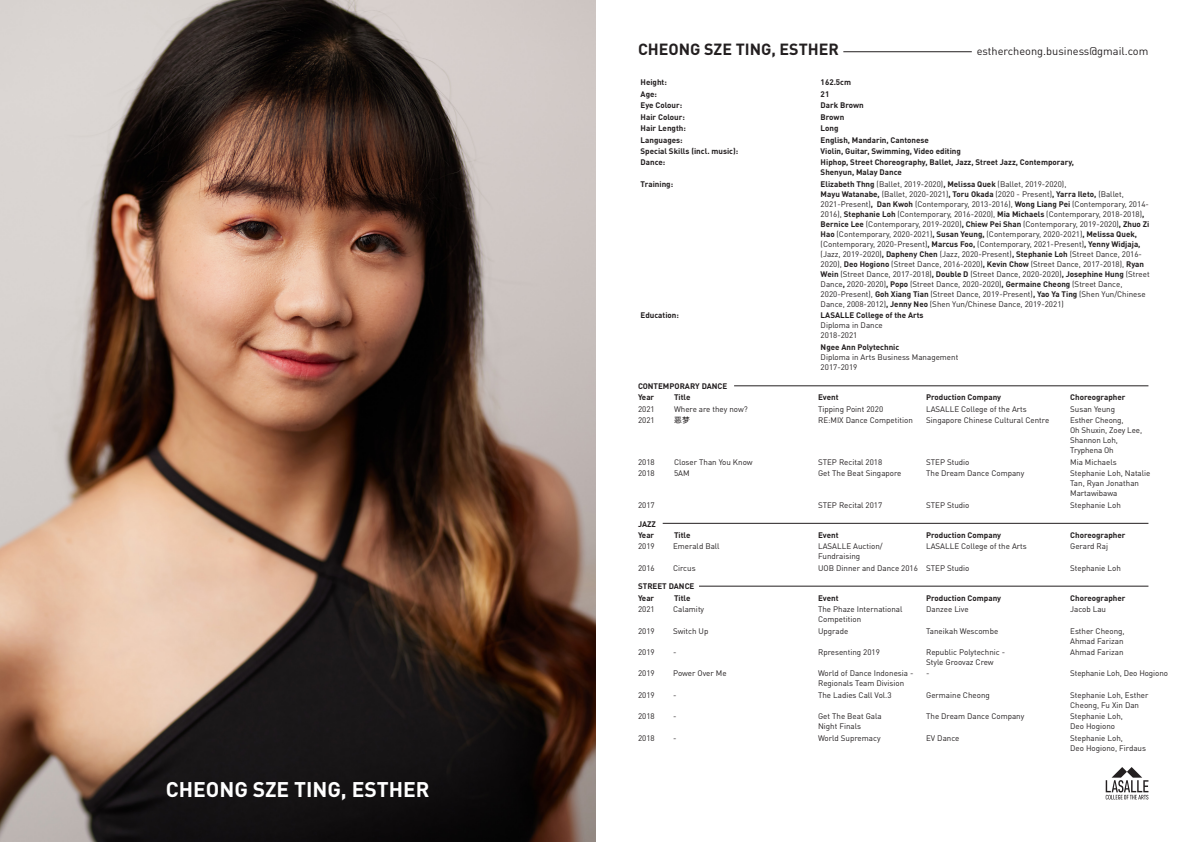
<style>
.page{position:relative;width:1191px;height:842px;background:#fff}
.page>*{position:absolute;margin:0;border:0;box-sizing:border-box;transform-origin:0 0}
.t1{font:700 21px "DINOT";color:#fff}
.t2{font:700 16px "DINOT";color:#231f20}
.t3{font:11px "DINOT";color:#231f20}
.t4{font:8px/10px "DINOT";color:#231f20}
.t5{font:700 8px/11.4px "DINOT";color:#231f20}
.t6{font:8px "Arial Unicode MS";color:#231f20}
.s1{font-weight:700}
</style>
<div class="page">
<img style="left:0;top:0;width:595px;height:842px">
<hr style="left:843px;top:51px;width:128px;height:1px;background:#231f20">
<hr style="left:734px;top:386px;width:414px;height:1px;background:#231f20">
<hr style="left:662px;top:523px;width:486px;height:1px;background:#231f20">
<hr style="left:699px;top:586px;width:449px;height:1px;background:#231f20">
<svg style="left:1105px;top:767px;width:43px;height:32px"></svg>
<h1 class="t1" style="left:166px;top:775px;width:265px">CHEONG SZE TING, ESTHER</h1>
<h2 class="t2" style="left:638px;top:38px;width:202px">CHEONG SZE TING, ESTHER</h2>
<h3 class="t3" style="left:976px;top:43px;width:173px">esthercheong.business@gmail.com</h3>
<p class="t5" style="left:640px;top:77px;width:28px">Height:</p>
<p class="t5" style="left:820px;top:77px;width:32px">162.5cm</p>
<p class="t5" style="left:640px;top:88px;width:18px">Age:</p>
<p class="t5" style="left:820px;top:88px;width:10px">21</p>
<p class="t5" style="left:640px;top:99px;width:43px">Eye Colour:</p>
<p class="t5" style="left:820px;top:99px;width:45px">Dark Brown</p>
<p class="t5" style="left:640px;top:111px;width:46px">Hair Colour:</p>
<p class="t5" style="left:820px;top:111px;width:25px">Brown</p>
<p class="t5" style="left:640px;top:122px;width:47px">Hair Length:</p>
<p class="t5" style="left:820px;top:122px;width:19px">Long</p>
<p class="t5" style="left:640px;top:134px;width:44px">Languages:</p>
<p class="t5" style="left:820px;top:134px;width:110px">English, Mandarin, Cantonese</p>
<p class="t5" style="left:640px;top:145px;width:99px">Special Skills (incl. music):</p>
<p class="t5" style="left:820px;top:145px;width:142px">Violin, Guitar, Swimming, Video editing</p>
<p class="t5" style="left:640px;top:156px;width:26px">Dance:</p>
<p class="t5" style="left:820px;top:157px;width:255px;line-height:10px">Hiphop, Street Choreography, Ballet, Jazz, Street Jazz, Contemporary,<br>Shenyun, Malay Dance</p>
<p class="t5" style="left:640px;top:178px;width:34px">Training:</p>
<p class="t4" style="left:820px;top:179px;width:330px"><span class="s1">Elizabeth Thng</span> (Ballet, 2019-2020)<span class="s1">, Melissa Quek</span> (Ballet, 2019-2020),<br><span class="s1">Mayu Watanabe,</span> (Ballet, 2020-2021)<span class="s1">, Toru Okada</span> (2020 - Present)<span class="s1">, Yarra Ileto,</span> (Ballet, 2021-Present)<span class="s1">, Dan Kwoh</span> (Contemporary, 2013-2016), <span class="s1">Wong Liang Pei</span> (Contemporary, 2014- 2016), <span class="s1">Stephanie Loh</span> (Contemporary, 2016-2020), <span class="s1">Mia Michaels</span> (Contemporary, 2018-2018)<span class="s1">, Bernice Lee</span> (Contemporary, 2019-2020)<span class="s1">, Chiew Pei Shan</span> (Contemporary, 2019-2020)<span class="s1">, Zhuo Zi Hao</span> (Contemporary, 2020-2021)<span class="s1">, Susan Yeung,</span> (Contemporary, 2020-2021)<span class="s1">, Melissa Quek, </span>(Contemporary, 2020-Present)<span class="s1">, Marcus Foo,</span> (Contemporary, 2021-Present)<span class="s1">, Yenny Widjaja, </span>(Jazz, 2019-2020)<span class="s1">, Dapheny Chen</span> (Jazz, 2020-Present)<span class="s1">, Stephanie Loh</span> (Street Dance, 2016- 2020), <span class="s1">Deo Hogiono</span> (Street Dance, 2016-2020)<span class="s1">, Kevin Chow</span> (Street Dance, 2017-2018), <span class="s1">Ryan Wein</span> (Street Dance, 2017-2018)<span class="s1">, Double D</span> (Street Dance, 2020-2020)<span class="s1">, Josephine Hung</span> (Street Dance<span class="s1">,</span> 2020-2020)<span class="s1">, Popo</span> (Street Dance, 2020-2020)<span class="s1">, Germaine Cheong</span> (Street Dance, 2020-Present), <span class="s1">Goh Xiang Tian</span> (Street Dance, 2019-Present)<span class="s1">, Yao Ya Ting</span> (Shen Yun/Chinese Dance, 2008-2012)<span class="s1">, Jenny Neo</span> (Shen Yun/Chinese Dance, 2019-2021)</p>
<p class="t5" style="left:640px;top:309px;width:40px">Education:</p>
<p class="t5" style="left:820px;top:309px;width:104px">LASALLE College of the Arts</p>
<p class="t4" style="left:820px;top:320px;width:64px">Diploma in Dance<br>2018-2021</p>
<p class="t5" style="left:820px;top:341px;width:80px">Ngee Ann Polytechnic</p>
<p class="t4" style="left:820px;top:351px;width:139px">Diploma in Arts Business Management<br>2017-2019</p>
<p class="t5" style="left:638px;top:380px;width:91px">CONTEMPORARY DANCE<br>Year</p>
<p class="t5" style="left:674px;top:391px;width:18px">Title</p>
<p class="t5" style="left:818px;top:391px;width:22px">Event</p>
<p class="t5" style="left:926px;top:391px;width:77px">Production Company</p>
<p class="t5" style="left:1070px;top:391px;width:57px">Choreographer</p>
<p class="t4" style="left:638px;top:404px;width:18px">2021</p>
<p class="t4" style="left:674px;top:404px;width:75px">Where are they now?</p>
<p class="t4" style="left:818px;top:404px;width:67px">Tipping Point 2020</p>
<p class="t4" style="left:926px;top:404px;width:102px">LASALLE College of the Arts</p>
<p class="t4" style="left:1070px;top:404px;width:46px">Susan Yeung</p>
<p class="t4" style="left:638px;top:415px;width:18px">2021</p>
<p class="t6" style="left:674px;top:415px;width:17px">恶梦</p>
<p class="t4" style="left:818px;top:415px;width:96px">RE:MIX Dance Competition</p>
<p class="t4" style="left:926px;top:415px;width:125px">Singapore Chinese Cultural Centre</p>
<p class="t4" style="left:1070px;top:415px;width:73px">Esther Cheong,<br>Oh Shuxin, Zoey Lee,<br>Shannon Loh,<br>Tryphena Oh</p>
<p class="t4" style="left:638px;top:456px;width:18px">2018</p>
<p class="t4" style="left:674px;top:456px;width:80px">Closer Than You Know</p>
<p class="t4" style="left:818px;top:456px;width:66px">STEP Recital 2018</p>
<p class="t4" style="left:926px;top:456px;width:45px">STEP Studio</p>
<p class="t4" style="left:1070px;top:456px;width:48px">Mia Michaels</p>
<p class="t4" style="left:638px;top:468px;width:18px">2018</p>
<p class="t4" style="left:674px;top:468px;width:17px">5AM</p>
<p class="t4" style="left:818px;top:468px;width:85px">Get The Beat Singapore</p>
<p class="t4" style="left:926px;top:468px;width:100px">The Dream Dance Company</p>
<p class="t4" style="left:1070px;top:468px;width:82px">Stephanie Loh, Natalie<br>Tan, Ryan Jonathan<br>Martawibawa</p>
<p class="t4" style="left:638px;top:499px;width:18px">2017</p>
<p class="t4" style="left:818px;top:499px;width:66px">STEP Recital 2017</p>
<p class="t4" style="left:926px;top:499px;width:45px">STEP Studio</p>
<p class="t4" style="left:1070px;top:499px;width:52px">Stephanie Loh</p>
<p class="t5" style="left:638px;top:518px;width:19px">JAZZ<br>Year</p>
<p class="t5" style="left:674px;top:529px;width:18px">Title</p>
<p class="t5" style="left:818px;top:529px;width:22px">Event</p>
<p class="t5" style="left:926px;top:529px;width:77px">Production Company</p>
<p class="t5" style="left:1070px;top:529px;width:57px">Choreographer</p>
<p class="t4" style="left:638px;top:541px;width:18px">2019</p>
<p class="t4" style="left:673px;top:541px;width:48px">Emerald Ball</p>
<p class="t4" style="left:818px;top:541px;width:66px">LASALLE Auction/</p>
<p class="t4" style="left:926px;top:541px;width:102px">LASALLE College of the Arts</p>
<p class="t4" style="left:1070px;top:541px;width:39px">Gerard Raj</p>
<p class="t4" style="left:818px;top:551px;width:44px">Fundraising</p>
<p class="t4" style="left:638px;top:562px;width:18px">2016</p>
<p class="t4" style="left:673px;top:562px;width:24px">Circus</p>
<p class="t4" style="left:818px;top:562px;width:153px">UOB Dinner and Dance 2016 STEP Studio</p>
<p class="t4" style="left:1070px;top:562px;width:52px">Stephanie Loh</p>
<p class="t5" style="left:638px;top:580px;width:58px">STREET DANCE<br>Year</p>
<p class="t5" style="left:674px;top:592px;width:18px">Title</p>
<p class="t5" style="left:818px;top:592px;width:22px">Event</p>
<p class="t5" style="left:926px;top:592px;width:77px">Production Company</p>
<p class="t5" style="left:1070px;top:592px;width:57px">Choreographer</p>
<p class="t4" style="left:638px;top:604px;width:18px">2021</p>
<p class="t4" style="left:673px;top:604px;width:33px">Calamity</p>
<p class="t4" style="left:818px;top:604px;width:86px">The Phaze International</p>
<p class="t4" style="left:926px;top:604px;width:44px">Danzee Live</p>
<p class="t4" style="left:1070px;top:604px;width:37px">Jacob Lau</p>
<p class="t4" style="left:818px;top:614px;width:45px">Competition</p>
<p class="t4" style="left:638px;top:625px;width:18px">2019</p>
<p class="t4" style="left:673px;top:625px;width:37px">Switch Up</p>
<p class="t4" style="left:818px;top:625px;width:32px">Upgrade</p>
<p class="t4" style="left:926px;top:625px;width:74px">Taneikah Wescombe</p>
<p class="t4" style="left:1070px;top:625px;width:56px">Esther Cheong,<br>Ahmad Farizan</p>
<p class="t4" style="left:638px;top:647px;width:18px">2019</p>
<p class="t4" style="left:673px;top:647px;width:5px">-</p>
<p class="t4" style="left:818px;top:647px;width:63px">Rpresenting 2019</p>
<p class="t4" style="left:926px;top:647px;width:81px">Republic Polytechnic -</p>
<p class="t4" style="left:1070px;top:647px;width:55px">Ahmad Farizan</p>
<p class="t4" style="left:926px;top:657px;width:69px">Style Groovaz Crew</p>
<p class="t4" style="left:638px;top:668px;width:18px">2019</p>
<p class="t4" style="left:673px;top:668px;width:55px">Power Over Me</p>
<p class="t4" style="left:818px;top:668px;width:97px">World of Dance Indonesia -</p>
<p class="t4" style="left:926px;top:668px;width:5px">-</p>
<p class="t4" style="left:1070px;top:668px;width:99px">Stephanie Loh, Deo Hogiono</p>
<p class="t4" style="left:818px;top:678px;width:88px">Regionals Team Division</p>
<p class="t4" style="left:638px;top:690px;width:18px">2019</p>
<p class="t4" style="left:673px;top:690px;width:5px">-</p>
<p class="t4" style="left:818px;top:690px;width:75px">The Ladies Call Vol.3</p>
<p class="t4" style="left:926px;top:690px;width:65px">Germaine Cheong</p>
<p class="t4" style="left:1070px;top:690px;width:80px">Stephanie Loh, Esther<br>Cheong, Fu Xin Dan</p>
<p class="t4" style="left:638px;top:711px;width:18px">2018</p>
<p class="t4" style="left:673px;top:711px;width:5px">-</p>
<p class="t4" style="left:818px;top:711px;width:65px">Get The Beat Gala</p>
<p class="t4" style="left:926px;top:711px;width:100px">The Dream Dance Company</p>
<p class="t4" style="left:1070px;top:711px;width:54px">Stephanie Loh,</p>
<p class="t4" style="left:818px;top:721px;width:45px">Night Finals</p>
<p class="t4" style="left:1070px;top:721px;width:47px">Deo Hogiono</p>
<p class="t4" style="left:638px;top:732px;width:18px">2018</p>
<p class="t4" style="left:673px;top:732px;width:5px">-</p>
<p class="t4" style="left:818px;top:732px;width:64px">World Supremacy</p>
<p class="t4" style="left:926px;top:732px;width:35px">EV Dance</p>
<p class="t4" style="left:1070px;top:732px;width:77px">Stephanie Loh,<br>Deo Hogiono, Firdaus</p>
</div>
